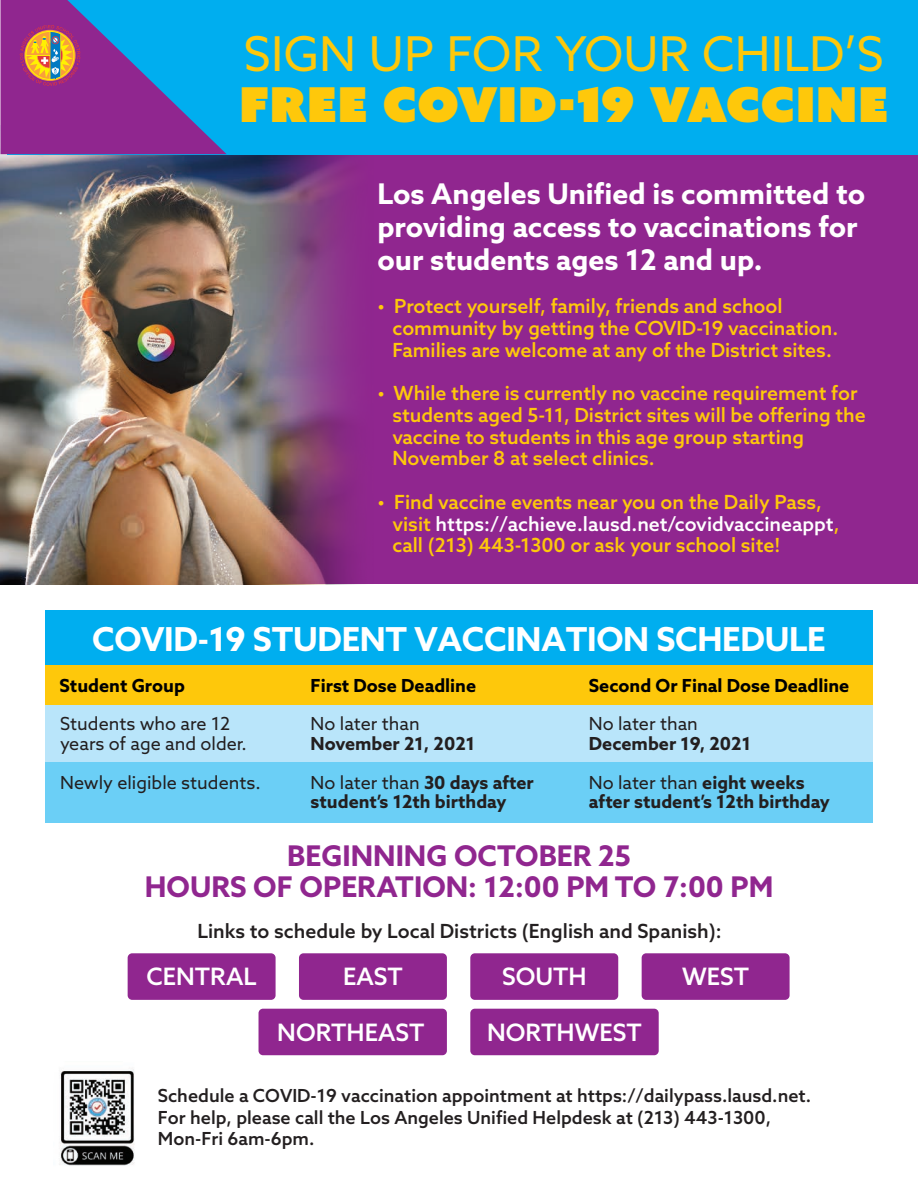
<style>
.page{position:relative;width:918px;height:1188px;background:#fff}
.page>*{position:absolute;margin:0;border:0;box-sizing:border-box;transform-origin:0 0}
.t1{font:48px "Azo Sans";letter-spacing:.005em;color:#fec80b}
.t2{font:48px "Azo Sans Uber";letter-spacing:.015em;color:#fec80b}
.t3{font:700 33px "Azo Sans";letter-spacing:-.01em;color:#fff}
.t4{font:700 28.5px/33px "Azo Sans";color:#fff}
.t5{font:700 28.5px/31.5px "Azo Sans";color:#90268f;text-align:center}
.t6{font:500 24px "Azo Sans";color:#fff}
.t7{font:500 19.5px/21.8px "Azo Sans";color:#fec80b}
.t8{font:500 19.5px "Azo Sans";color:#231f20}
.t9{font:500 18px/21.6px "Azo Sans";color:#231f20}
.t10{font:700 18px/38.8px "Azo Sans";color:#231f20}
.t11{font:18px/19.5px "Azo Sans";color:#231f20}
.t12{font:700 18px "Azo Sans";color:#000001}
.s1{color:#fff}
.s2{font-weight:400}
</style>
<div class="page">
<div style="left:18px;top:115px;width:900px;height:469px;background:#90268f"></div>
<img style="left:0;top:154px;width:571px;height:430px">
<div style="left:8px;top:0;width:910px;height:154px;background:#00aeef"></div>
<svg style="left:0;top:0;width:227px;height:154px"></svg>
<img style="left:59px;top:1069px;width:75px;height:97px">
<div style="left:128px;top:953px;width:148px;height:47px;background:#90268f;border-radius:4px"></div>
<div style="left:259px;top:1009px;width:188px;height:46px;background:#90268f;border-radius:4px"></div>
<div style="left:470px;top:1009px;width:189px;height:46px;background:#90268f;border-radius:4px"></div>
<div style="left:299px;top:953px;width:148px;height:47px;background:#90268f;border-radius:4px"></div>
<div style="left:470px;top:953px;width:148px;height:47px;background:#90268f;border-radius:4px"></div>
<div style="left:642px;top:953px;width:148px;height:47px;background:#90268f;border-radius:4px"></div>
<div style="left:45px;top:611px;width:827px;height:211px;background:#00aeef"></div>
<div style="left:45px;top:665px;width:827px;height:157px;background:#fec80b"></div>
<div style="left:45px;top:706px;width:827px;height:116px;background:#b9e5fa"></div>
<div style="left:45px;top:762px;width:827px;height:60px;background:#6bcff6"></div>
<h1 class="t1" style="left:244px;top:22px;width:641px">SIGN UP FOR YOUR CHILD’S</h1>
<h1 class="t2" style="left:240px;top:72px;width:650px">FREE COVID-19 VACCINE</h1>
<h3 class="t4" style="left:377px;top:177px;width:489px">Los Angeles Unified is committed to providing access to vaccinations for our students ages 12 and up.</h3>
<p class="t7" style="left:392px;top:295px;width:447px;text-indent:-15px">• Protect yourself, family, friends and school community by getting the COVID-19 vaccination.<br>Families are welcome at any of the District sites.</p>
<p class="t7" style="left:392px;top:382px;width:475px;text-indent:-15px">• While there is currently no vaccine requirement for students aged 5-11, District sites will be offering the vaccine to students in this age group starting November 8 at select clinics.</p>
<p class="t7" style="left:392px;top:491px;width:449px;text-indent:-15px">• Find vaccine events near you on the Daily Pass, visit <span class="s1">https://achieve.lausd.net/covidvaccineappt</span>, call (213) 443-1300 or ask your school site!</p>
<h2 class="t3" style="left:92px;top:617px;width:735px">COVID-19 STUDENT VACCINATION SCHEDULE</h2>
<p class="t12" style="left:60px;top:673px;width:127px">Student Group</p>
<p class="t12" style="left:311px;top:673px;width:167px">First Dose Deadline</p>
<p class="t12" style="left:589px;top:673px;width:262px">Second Or Final Dose Deadline</p>
<p class="t11" style="left:60px;top:714px;width:188px">Students who are 12 years of age and older.</p>
<p class="t11" style="left:60px;top:772px;width:202px">Newly eligible students.</p>
<p class="t11" style="left:589px;top:714px;width:111px">No later than</p>
<p class="t10" style="left:589px;top:724px;width:217px">December 19, 2021<br><span class="s2">No later than</span> eight weeks</p>
<p class="t10" style="left:589px;top:782px;width:243px">after student’s 12th birthday</p>
<h3 class="t5" style="left:145px;top:839px;width:630px">BEGINNING OCTOBER 25<br>HOURS OF OPERATION: 12:00 PM TO 7:00 PM</h3>
<p class="t11" style="left:311px;top:714px;width:111px">No later than</p>
<p class="t10" style="left:311px;top:724px;width:225px">November 21, 2021<br><span class="s2">No later than</span> 30 days after</p>
<p class="t10" style="left:311px;top:782px;width:197px">student’s 12th birthday</p>
<p class="t8" style="left:197px;top:918px;width:526px">Links to schedule by Local Districts (English and Spanish):</p>
<p class="t6" style="left:146px;top:961px;width:112px">CENTRAL</p>
<p class="t6" style="left:277px;top:1016px;width:149px">NORTHEAST</p>
<p class="t6" style="left:487px;top:1016px;width:156px">NORTHWEST</p>
<p class="t6" style="left:343px;top:961px;width:61px">EAST</p>
<p class="t6" style="left:502px;top:961px;width:86px">SOUTH</p>
<p class="t6" style="left:682px;top:961px;width:69px">WEST</p>
<p class="t9" style="left:158px;top:1085px;width:655px">Schedule a COVID-19 vaccination appointment at https://dailypass.lausd.net.<br>For help, please call the Los Angeles Unified Helpdesk at (213) 443-1300,<br>Mon-Fri 6am-6pm.</p>
</div>
